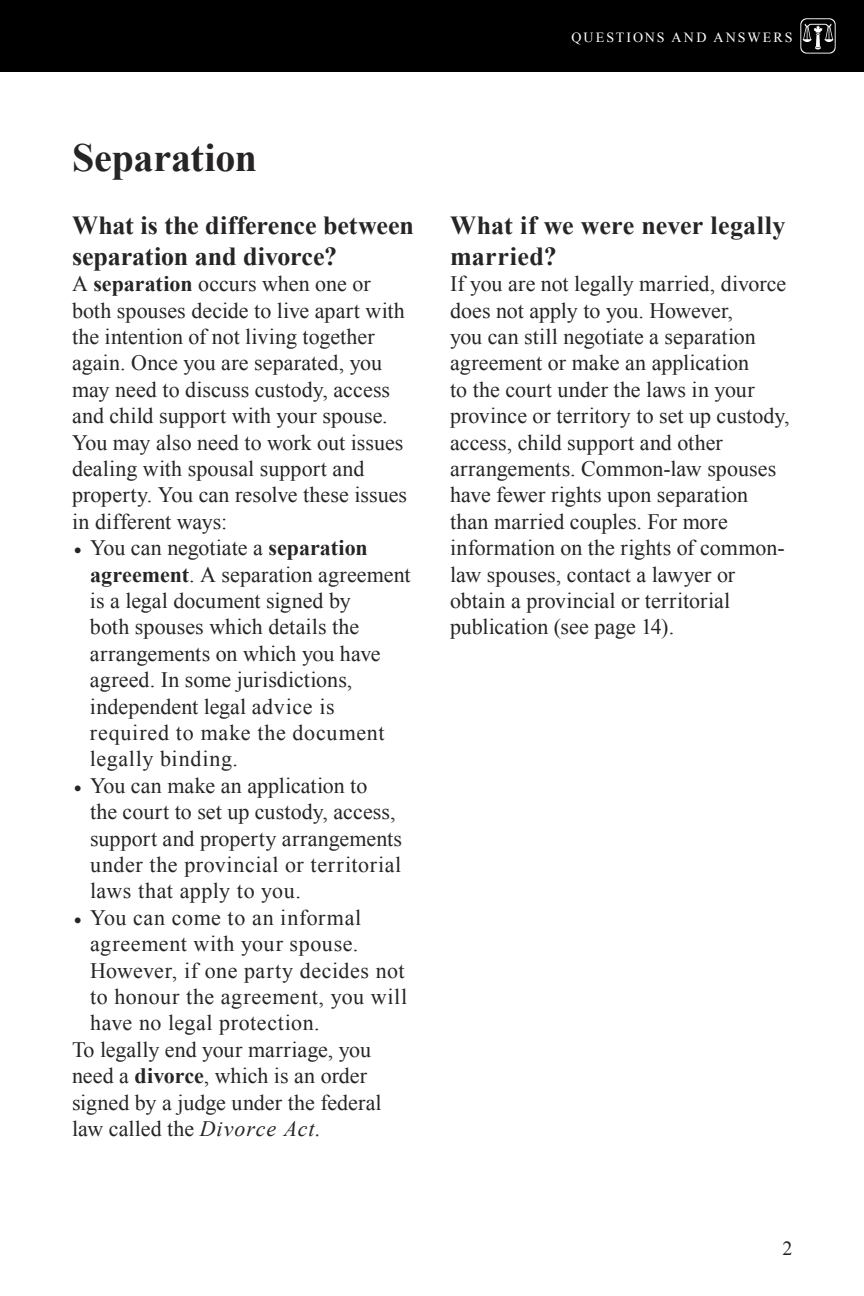
<style>
.page{position:relative;width:864px;height:1296px;background:#fff}
.page>*{position:absolute;margin:0;border:0;box-sizing:border-box;transform-origin:0 0}
.t1{font:700 40px "Times New Roman";letter-spacing:-.005em;color:#262424}
.t2{font:700 26px/31.2px "Times New Roman";color:#262424}
.t3{font:22px/26.4px "Times New Roman";letter-spacing:.005em;color:#262424}
.t4{font:22px "Times New Roman";letter-spacing:.03em;color:#262424}
.t5{font:22px "Times New Roman";letter-spacing:.025em;color:#262424}
.t6{font:20px "Times New Roman";color:#262424}
.t7{font:14px "Times New Roman";letter-spacing:.14em;color:#fff}
.s1{font-weight:700}
.s2{font-style:italic}
</style>
<div class="page">
<div style="left:0;top:0;width:864px;height:72px;background:#000"></div>
<svg style="left:800px;top:18px;width:36px;height:36px"></svg>
<p class="t7" style="left:572px;top:28px;width:223px">QUESTIONS AND ANSWERS</p>
<h1 class="t1" style="left:72px;top:130px;width:187px">Separation</h1>
<p class="t2" style="left:72px;top:209px;width:344px">What is the difference between separation and divorce?</p>
<p class="t3" style="left:72px;top:270px;width:337px">A <span class="s1">separation</span> occurs when one or both spouses decide to live apart with the intention of not living together again. Once you are separated, you may need to discuss custody, access and child support with your spouse.<br>You may also need to work out issues dealing with spousal support and property. You can resolve these issues in different ways:</p>
<p class="t3" style="left:90px;top:534px;width:322px;text-indent:-16px">• You can negotiate a <span class="s1">separation agreement</span>. A separation agreement is a legal document signed by<br>both spouses which details the arrangements on which you have agreed. In some jurisdictions, independent legal advice is required to make the document legally binding.</p>
<p class="t3" style="left:90px;top:772px;width:314px;text-indent:-16px">• You can make an application to<br>the court to set up custody, access, support and property arrangements under the provincial or territorial laws that apply to you.</p>
<p class="t4" style="left:74px;top:903px;width:289px">• You can come to an informal</p>
<p class="t4" style="left:90px;top:929px;width:270px">agreement with your spouse.</p>
<p class="t5" style="left:90px;top:955px;width:316px">However, if one party decides not</p>
<p class="t4" style="left:90px;top:982px;width:319px">to honour the agreement, you will</p>
<p class="t5" style="left:90px;top:1008px;width:231px">have no legal protection.</p>
<p class="t3" style="left:72px;top:1036px;width:301px">To legally end your marriage, you</p>
<p class="t3" style="left:72px;top:1062px;width:297px">need a <span class="s1">divorce</span>, which is an order</p>
<p class="t3" style="left:72px;top:1089px;width:311px">signed by a judge under the federal</p>
<p class="t3" style="left:72px;top:1115px;width:251px">law called the <span class="s2">Divorce Act.</span></p>
<p class="t2" style="left:450px;top:209px;width:337px">What if we were never legally married?</p>
<p class="t3" style="left:450px;top:270px;width:341px">If you are not legally married, divorce does not apply to you. However,<br>you can still negotiate a separation agreement or make an application<br>to the court under the laws in your province or territory to set up custody, access, child support and other arrangements. Common-law spouses have fewer rights upon separation than married couples. For more information on the rights of common&shy;law spouses, contact a lawyer or obtain a provincial or territorial publication (see page 14).</p>
<p class="t6" style="left:783px;top:1235px;width:11px">2</p>
</div>
